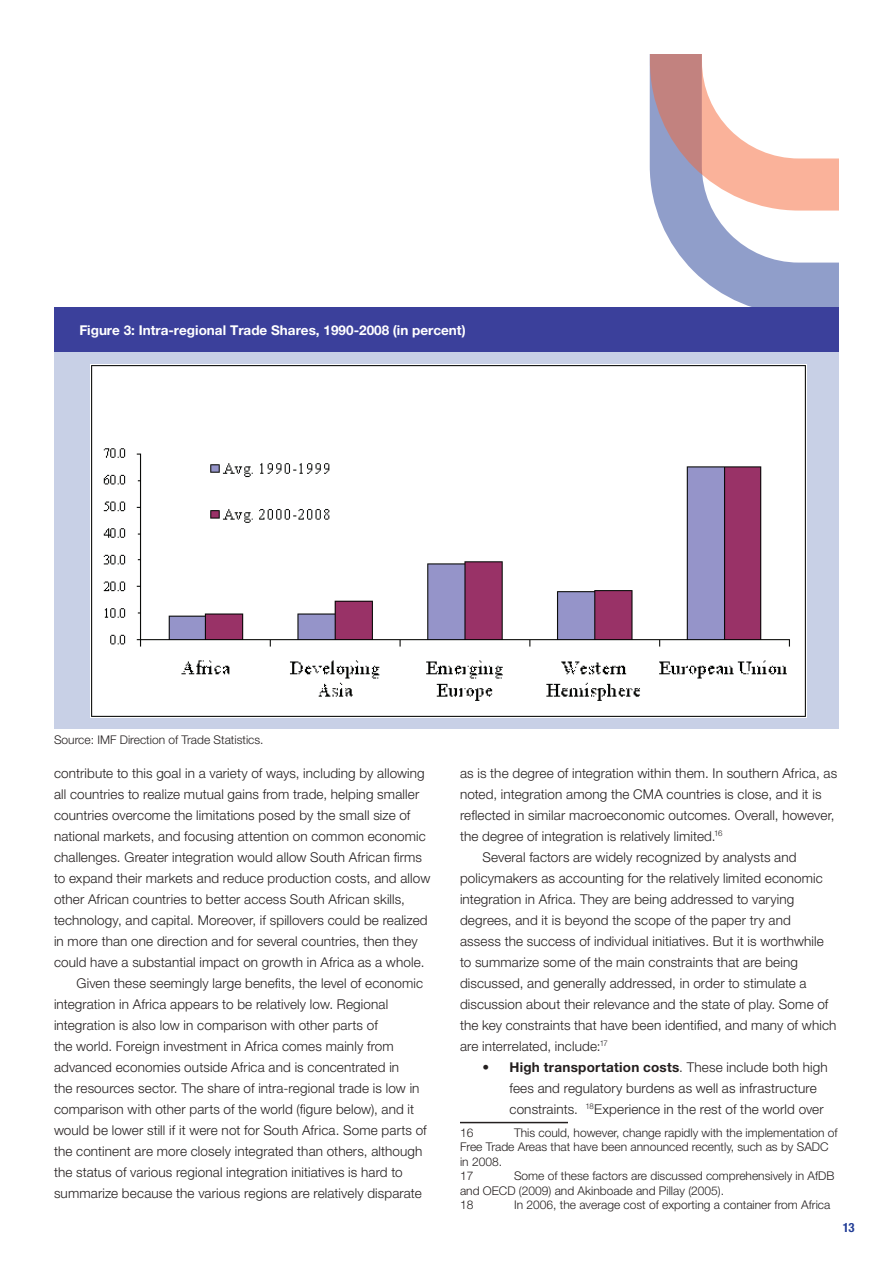
<style>
.page{position:relative;width:893px;height:1263px;background:#fff}
.page>*{position:absolute;margin:0;border:0;box-sizing:border-box;transform-origin:0 0}
.t1{font:300 13.5px/21px "Helvetica Neue LT Std";letter-spacing:.01em;color:#241f1f}
.t2{font:700 13.5px "Helvetica Neue LT Std";color:#fff}
.t3{font:700 condensed 12.75px "Helvetica Neue LT Std";color:#223d96}
.t4{font:300 12px/14.4px "Helvetica Neue LT Std";color:#241f1f}
.s1{font-weight:700}
</style>
<div class="page">
<svg style="left:657px;top:211px;width:182px;height:96px;fill:#909eca"></svg>
<svg style="left:649px;top:54px;width:190px;height:157px"></svg>
<hr style="left:460px;top:1122px;width:108px;height:1px;background:#241f1f">
<div style="left:54px;top:349px;width:785px;height:379px;background:#c8d0e6"></div>
<div style="left:54px;top:307px;width:785px;height:14px;background:#3b409b"></div>
<div style="left:54px;top:338px;width:785px;height:14px;background:#3b409b"></div>
<div style="left:54px;top:321px;width:785px;height:17px;background:#3b409b"></div>
<img style="left:90px;top:364px;width:717px;height:353px">
<p class="t2" style="left:79px;top:321px;width:388px">Figure 3: Intra-regional Trade Shares, 1990-2008 (in percent)</p>
<p class="t4" style="left:54px;top:732px;width:211px">Source: IMF Direction of Trade Statistics.</p>
<p class="t1" style="left:54px;top:762px;width:372px">contribute to this goal in a variety of ways, including by allowing</p>
<p class="t1" style="left:54px;top:783px;width:367px">all countries to realize mutual gains from trade, helping smaller</p>
<p class="t1" style="left:54px;top:804px;width:358px">countries overcome the limitations posed by the small size of</p>
<p class="t1" style="left:54px;top:825px;width:373px">national markets, and focusing attention on common economic</p>
<p class="t1" style="left:54px;top:846px;width:370px">challenges. Greater integration would allow South African firms</p>
<p class="t1" style="left:54px;top:867px;width:378px">to expand their markets and reduce production costs, and allow</p>
<p class="t1" style="left:54px;top:888px;width:353px">other African countries to better access South African skills,</p>
<p class="t1" style="left:54px;top:909px;width:375px">technology, and capital. Moreover, if spillovers could be realized</p>
<p class="t1" style="left:54px;top:930px;width:365px">in more than one direction and for several countries, then they</p>
<p class="t1" style="left:54px;top:951px;width:372px">could have a substantial impact on growth in Africa as a whole.</p>
<p class="t1" style="left:76px;top:972px;width:348px">Given these seemingly large benefits, the level of economic</p>
<p class="t1" style="left:54px;top:993px;width:336px">integration in Africa appears to be relatively low. Regional</p>
<p class="t1" style="left:54px;top:1014px;width:325px">integration is also low in comparison with other parts of</p>
<p class="t1" style="left:54px;top:1035px;width:341px">the world. Foreign investment in Africa comes mainly from</p>
<p class="t1" style="left:54px;top:1056px;width:347px">advanced economies outside Africa and is concentrated in</p>
<p class="t1" style="left:54px;top:1077px;width:367px">the resources sector. The share of intra-regional trade is low in</p>
<p class="t1" style="left:54px;top:1098px;width:362px">comparison with other parts of the world (figure below), and it</p>
<p class="t1" style="left:54px;top:1119px;width:374px">would be lower still if it were not for South Africa. Some parts of</p>
<p class="t1" style="left:54px;top:1140px;width:370px">the continent are more closely integrated than others, although</p>
<p class="t1" style="left:54px;top:1161px;width:350px">the status of various regional integration initiatives is hard to</p>
<p class="t1" style="left:54px;top:1182px;width:369px">summarize because the various regions are relatively disparate</p>
<p class="t1" style="left:460px;top:762px;width:379px">as is the degree of integration within them. In southern Africa, as</p>
<p class="t1" style="left:460px;top:783px;width:363px">noted, integration among the CMA countries is close, and it is</p>
<p class="t1" style="left:460px;top:804px;width:376px">reflected in similar macroeconomic outcomes. Overall, however,</p>
<p class="t1" style="left:460px;top:825px;width:264px">the degree of integration is relatively limited.<sup>16</sup></p>
<p class="t1" style="left:482px;top:846px;width:316px">Several factors are widely recognized by analysts and</p>
<p class="t1" style="left:460px;top:867px;width:364px">policymakers as accounting for the relatively limited economic</p>
<p class="t1" style="left:460px;top:888px;width:336px">integration in Africa. They are being addressed to varying</p>
<p class="t1" style="left:460px;top:909px;width:332px">degrees, and it is beyond the scope of the paper try and</p>
<p class="t1" style="left:460px;top:930px;width:365px">assess the success of individual initiatives. But it is worthwhile</p>
<p class="t1" style="left:460px;top:951px;width:339px">to summarize some of the main constraints that are being</p>
<p class="t1" style="left:460px;top:972px;width:348px">discussed, and generally addressed, in order to stimulate a</p>
<p class="t1" style="left:460px;top:993px;width:370px">discussion about their relevance and the state of play. Some of</p>
<p class="t1" style="left:460px;top:1014px;width:378px">the key constraints that have been identified, and many of which</p>
<p class="t1" style="left:460px;top:1035px;width:149px">are interrelated, include:<sup>17</sup></p>
<p class="t1" style="left:509px;top:1056px;width:320px;text-indent:-27px"><span class="s1">• High transportation costs</span>. These include both high fees and regulatory burdens as well as infrastructure constraints. <sup>18</sup>Experience in the rest of the world over</p>
<p class="t4" style="left:460px;top:1125px;width:15px">16</p>
<p class="t4" style="left:460px;top:1125px;width:379px;text-indent:54px">This could, however, change rapidly with the implementation of Free Trade Areas that have been announced recently, such as by SADC in 2008.<br>17</p>
<p class="t4" style="left:460px;top:1168px;width:376px;text-indent:54px">Some of these factors are discussed comprehensively in AfDB and OECD (2009) and Akinboade and Pillay (2005).<br>18</p>
<p class="t4" style="left:514px;top:1197px;width:318px">In 2006, the average cost of exporting a container from Africa</p>
<p class="t3" style="left:843px;top:1219px;width:13px">13</p>
</div>
